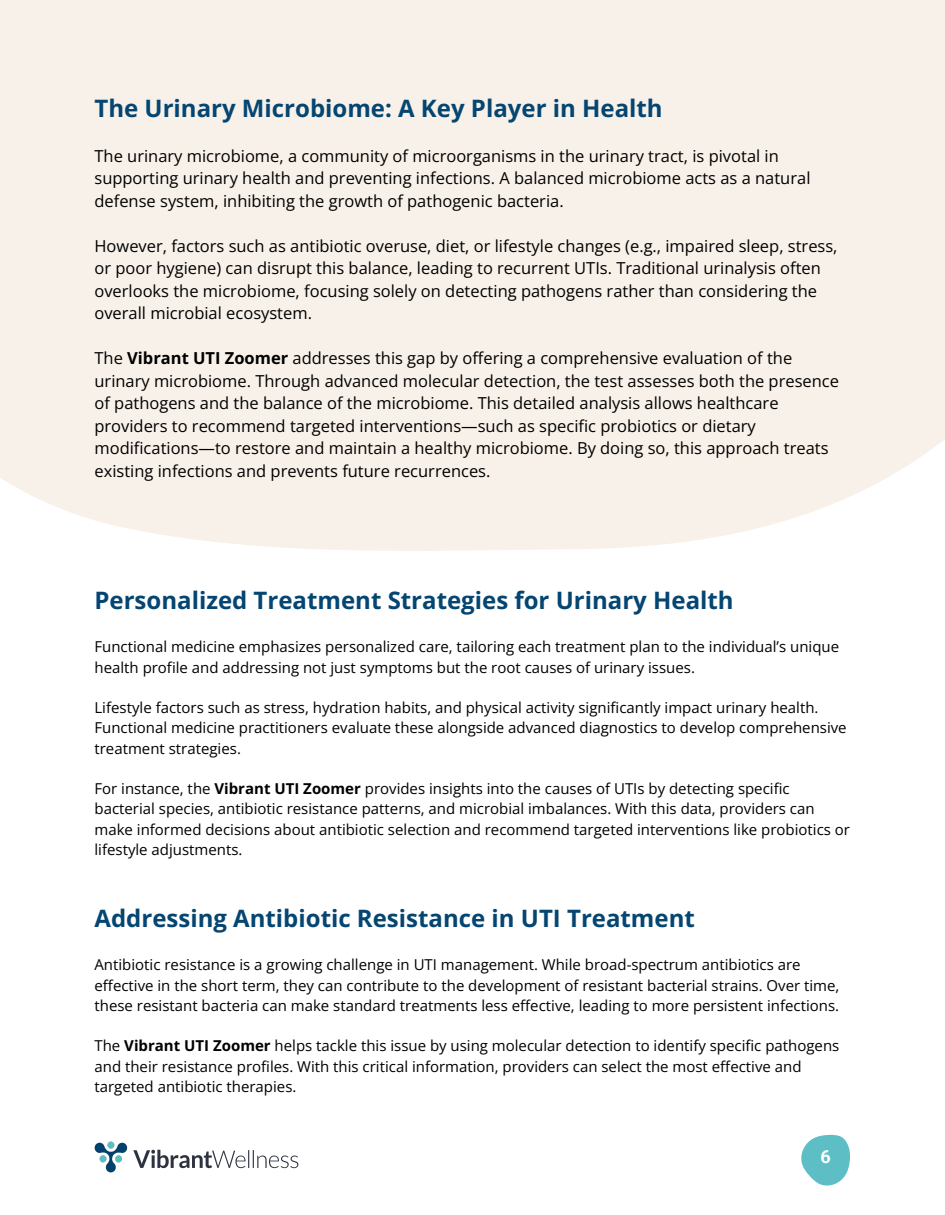
<style>
.page{position:relative;width:945px;height:1215px;background:#fff}
.page>*{position:absolute;margin:0;border:0;box-sizing:border-box;transform-origin:0 0}
.t1{font:700 24px "Open Sans";color:#044572}
.t2{font:700 18px "Roboto";color:#fff}
.t3{font:16.5px/22.5px "Open Sans";color:#000}
.t4{font:15px/20.2px "Open Sans";color:#000}
.s1{font-weight:700}
</style>
<div class="page">
<div style="left:0;top:0;width:945px;height:551px;background:#f8f1e9"></div>
<img style="left:94px;top:1142px;width:204px;height:30px">
<svg style="left:801px;top:1135px;width:49px;height:51px"></svg>
<p class="t1" style="left:95px;top:91px;width:570px">The Urinary Microbiome: A Key Player in Health</p>
<p class="t3" style="left:94px;top:144px;width:717px">The urinary microbiome, a community of microorganisms in the urinary tract, is pivotal in supporting urinary health and preventing infections. A balanced microbiome acts as a natural defense system, inhibiting the growth of pathogenic bacteria.</p>
<p class="t3" style="left:94px;top:234px;width:745px">However, factors such as antibiotic overuse, diet, or lifestyle changes (e.g., impaired sleep, stress, or poor hygiene) can disrupt this balance, leading to recurrent UTIs. Traditional urinalysis often overlooks the microbiome, focusing solely on detecting pathogens rather than considering the overall microbial ecosystem.</p>
<h1 class="t3" style="left:94px;top:346px;width:746px">The <span class="s1">Vibrant UTI Zoomer</span> addresses this gap by offering a comprehensive evaluation of the urinary microbiome. Through advanced molecular detection, the test assesses both the presence of pathogens and the balance of the microbiome. This detailed analysis allows healthcare providers to recommend targeted interventions—such as specific probiotics or dietary modifications—to restore and maintain a healthy microbiome. By doing so, this approach treats existing infections and prevents future recurrences.</h1>
<p class="t1" style="left:95px;top:583px;width:641px">Personalized Treatment Strategies for Urinary Health</p>
<p class="t4" style="left:94px;top:636px;width:746px">Functional medicine emphasizes personalized care, tailoring each treatment plan to the individual’s unique health profile and addressing not just symptoms but the root causes of urinary issues.</p>
<p class="t4" style="left:94px;top:697px;width:754px">Lifestyle factors such as stress, hydration habits, and physical activity significantly impact urinary health.<br>Functional medicine practitioners evaluate these alongside advanced diagnostics to develop comprehensive treatment strategies.</p>
<h1 class="t4" style="left:94px;top:778px;width:757px">For instance, the <span class="s1">Vibrant UTI Zoomer</span> provides insights into the causes of UTIs by detecting specific bacterial species, antibiotic resistance patterns, and microbial imbalances. With this data, providers can make informed decisions about antibiotic selection and recommend targeted interventions like probiotics or lifestyle adjustments.</h1>
<p class="t1" style="left:95px;top:901px;width:602px">Addressing Antibiotic Resistance in UTI Treatment</p>
<p class="t4" style="left:94px;top:954px;width:746px">Antibiotic resistance is a growing challenge in UTI management. While broad-spectrum antibiotics are effective in the short term, they can contribute to the development of resistant bacterial strains. Over time, these resistant bacteria can make standard treatments less effective, leading to more persistent infections.</p>
<p class="t4" style="left:94px;top:1035px;width:746px">The <span class="s1">Vibrant UTI Zoomer</span> helps tackle this issue by using molecular detection to identify specific pathogens and their resistance profiles. With this critical information, providers can select the most effective and targeted antibiotic therapies.</p>
<h1 class="t2" style="left:820px;top:1146px;width:12px">6</h1>
</div>
